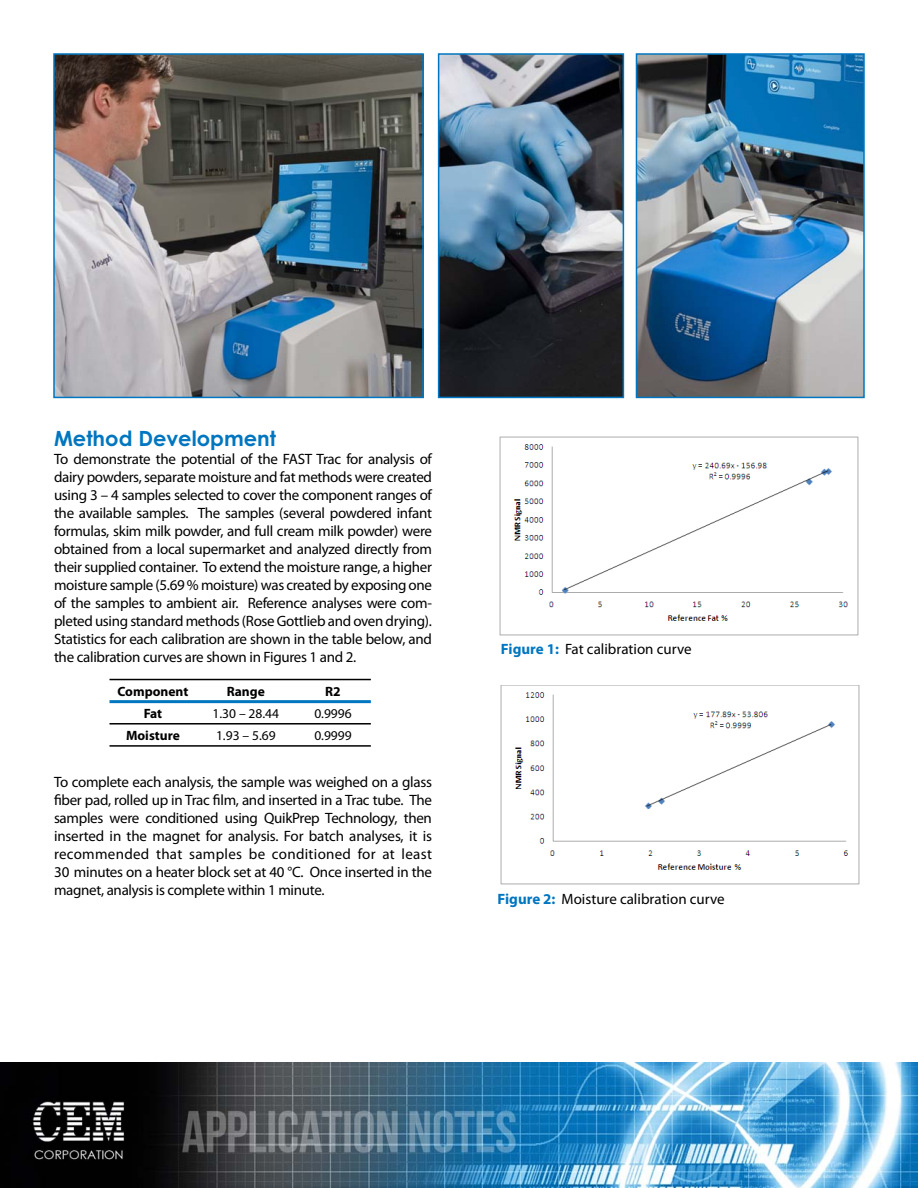
<style>
.page{position:relative;width:918px;height:1188px;background:#fff}
.page>*{position:absolute;margin:0;border:0;box-sizing:border-box;transform-origin:0 0}
.t1{font:700 21px "Century Gothic";color:#0076c0}
.t2{font:15px/18px "Myriad Pro";letter-spacing:-.02em;color:#000;text-align:justify}
.t3{font:15px "Myriad Pro";color:#000}
.t4{font:13.5px "Myriad Pro";color:#000}
.t5{font:700 13.5px "Myriad Pro";color:#000}
.s1{font-weight:700;color:#0076c0}
</style>
<div class="page">
<hr style="left:110px;top:679px;width:261px;height:1px;background:#000">
<hr style="left:110px;top:723px;width:261px;height:2px;background:#000">
<hr style="left:110px;top:745px;width:261px;height:2px;background:#000">
<hr style="left:110px;top:700px;width:261px;height:3px;background:#0076c0">
<img style="left:500px;top:436px;width:359px;height:199px">
<img style="left:500px;top:685px;width:359px;height:199px">
<img style="left:0;top:1063px;width:918px;height:125px">
<img style="left:639px;top:56px;width:223px;height:339px">
<div style="left:636px;top:53px;width:229px;height:345px;border:2px solid #0076c0"></div>
<img style="left:56px;top:56px;width:365px;height:339px">
<div style="left:53px;top:53px;width:371px;height:345px;border:2px solid #0076c0"></div>
<img style="left:441px;top:56px;width:180px;height:339px">
<div style="left:438px;top:53px;width:186px;height:345px;border:2px solid #0076c0"></div>
<h1 class="t1" style="left:54px;top:426px;width:224px">Method Development</h1>
<p class="t2" style="left:54px;top:451px;width:380px">To demonstrate the potential of the FAST Trac for analysis of dairy powders, separate moisture and fat methods were created using 3 – 4 samples selected to cover the component ranges of the available samples. The samples (several powdered infant formulas, skim milk powder, and full cream milk powder) were obtained from a local supermarket and analyzed directly from their supplied container. To extend the moisture range, a higher moisture sample (5.69 % moisture) was created by exposing one of the samples to ambient air. Reference analyses were com&shy;pleted using standard methods (Rose Gottlieb and oven drying).<br>Statistics for each calibration are shown in the table below, and the calibration curves are shown in Figures 1 and 2.</p>
<p class="t5" style="left:118px;top:683px;width:72px">Component</p>
<p class="t5" style="left:227px;top:683px;width:40px">Range</p>
<p class="t5" style="left:325px;top:683px;width:17px">R2</p>
<p class="t5" style="left:144px;top:705px;width:20px">Fat</p>
<p class="t4" style="left:213px;top:708px;width:68px">1.30 – 28.44</p>
<p class="t4" style="left:314px;top:708px;width:39px">0.9996</p>
<p class="t5" style="left:126px;top:727px;width:55px">Moisture</p>
<p class="t4" style="left:216px;top:730px;width:61px">1.93 – 5.69</p>
<p class="t4" style="left:314px;top:730px;width:39px">0.9999</p>
<p class="t2" style="left:54px;top:774px;width:380px">To complete each analysis, the sample was weighed on a glass fiber pad, rolled up in Trac film, and inserted in a Trac tube. The samples were conditioned using QuikPrep Technology, then inserted in the magnet for analysis. For batch analyses, it is recommended that samples be conditioned for at least 30 minutes on a heater block set at 40 °C. Once inserted in the magnet, analysis is complete within 1 minute.</p>
<p class="t3" style="left:501px;top:644px;width:192px"><span class="s1">Figure 1:</span> Fat calibration curve</p>
<p class="t3" style="left:498px;top:893px;width:229px"><span class="s1">Figure 2:</span> Moisture calibration curve</p>
</div>
